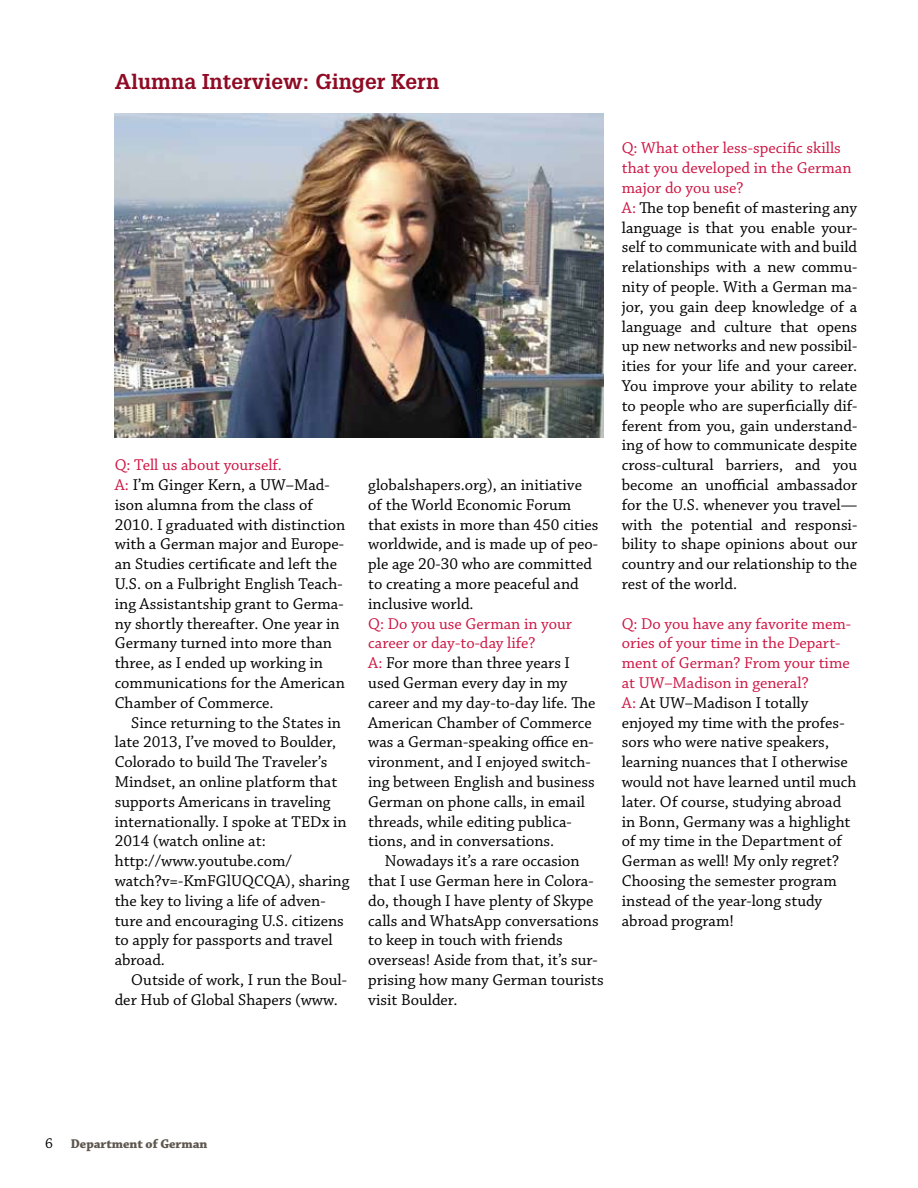
<style>
.page{position:relative;width:918px;height:1188px;background:#fff}
.page>*{position:absolute;margin:0;border:0;box-sizing:border-box;transform-origin:0 0}
.t1{font:700 21px "Glypha LT Std";color:#8f0a24}
.t2{font:16.5px/19.8px "Chaparral Pro";color:#000}
.t3{font:13.5px "Chaparral Pro Bold Subh";color:#5e574e}
.s1{color:#cd1543}
.s2{font-family:"Chaparral Pro";font-size:15px;color:#000}
</style>
<div class="page">
<img style="left:115px;top:114px;width:489px;height:324px">
<p class="t1" style="left:115px;top:69px;width:326px">Alumna Interview: Ginger Kern</p>
<p class="t2" style="left:115px;top:456px;width:232px"><span class="s1">Q: Tell us about yourself.<br>A:</span> I’m Ginger Kern, a UW–Mad&shy;ison alumna from the class of<br>2010. I graduated with distinction with a German major and Europe&shy;an Studies certificate and left the<br>U.S. on a Fulbright English Teach&shy;ing Assistantship grant to Germa&shy;ny shortly thereafter. One year in<br>Germany turned into more than three, as I ended up working in communications for the American<br>Chamber of Commerce.</p>
<p class="t2" style="left:115px;top:713px;width:236px;text-indent:16px">Since returning to the States in late 2013, I’ve moved to Boulder,<br>Colorado to build The Traveler’s<br>Mindset, an online platform that supports Americans in traveling internationally. I spoke at TEDx in<br>2014 (watch online at: http://www.youtube.com/ watch?v=-KmFGlUQCQA), sharing the key to living a life of adven&shy;ture and encouraging U.S. citizens to apply for passports and travel abroad.</p>
<p class="t2" style="left:115px;top:971px;width:234px;text-indent:16px">Outside of work, I run the Boul&shy;der Hub of Global Shapers (www.</p>
<p class="t2" style="left:368px;top:476px;width:232px">globalshapers.org), an initiative of the World Economic Forum that exists in more than 450 cities worldwide, and is made up of peo&shy;ple age 20-30 who are committed to creating a more peaceful and inclusive world.</p>
<p class="t2" style="left:368px;top:614px;width:229px"><span class="s1">Q: Do you use German in your career or day-to-day life?<br>A:</span> For more than three years I used German every day in my career and my day-to-day life. The<br>American Chamber of Commerce was a German-speaking office en&shy;vironment, and I enjoyed switch&shy;ing between English and business<br>German on phone calls, in email threads, while editing publica&shy;tions, and in conversations.</p>
<p class="t2" style="left:368px;top:852px;width:237px;text-indent:16px">Nowadays it’s a rare occasion that I use German here in Colora&shy;do, though I have plenty of Skype calls and WhatsApp conversations to keep in touch with friends overseas! Aside from that, it’s sur&shy;prising how many German tourists visit Boulder.</p>
<p class="t2" style="left:622px;top:139px;width:237px"><span class="s1">Q: What other less-specific skills that you developed in the German major do you use?<br>A:</span> The top benefit of mastering any language is that you enable your&shy;self to communicate with and build relationships with a new commu&shy;nity of people. With a German ma&shy;jor, you gain deep knowledge of a language and culture that opens up new networks and new possibil&shy;ities for your life and your career.<br>You improve your ability to relate to people who are superficially dif&shy;ferent from you, gain understand&shy;ing of how to communicate despite cross-cultural barriers, and you become an unofficial ambassador for the U.S. whenever you travel— with the potential and responsi&shy;bility to shape opinions about our country and our relationship to the rest of the world.</p>
<p class="t2" style="left:622px;top:614px;width:236px"><span class="s1">Q: Do you have any favorite mem&shy;ories of your time in the Depart&shy;ment of German? From your time at UW–Madison in general?<br>A:</span> At UW–Madison I totally enjoyed my time with the profes&shy;sors who were native speakers, learning nuances that I otherwise would not have learned until much later. Of course, studying abroad in Bonn, Germany was a highlight of my time in the Department of<br>German as well! My only regret?<br>Choosing the semester program instead of the year-long study abroad program!</p>
<p class="t3" style="left:45px;top:1136px;width:164px"><span class="s2">6</span> Department of German</p>
</div>
